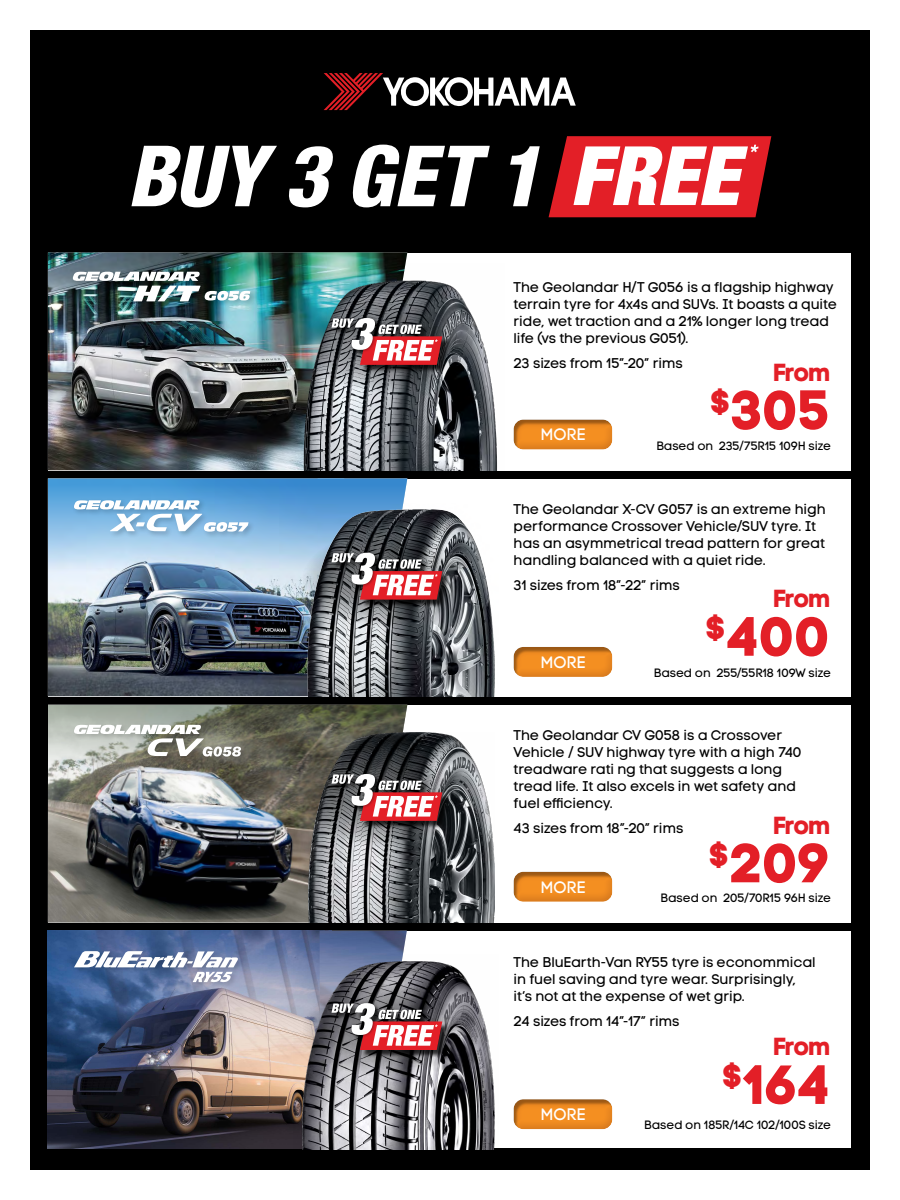
<style>
.page{position:relative;width:900px;height:1200px;background:#fff}
.page>*{position:absolute;margin:0;border:0;box-sizing:border-box;transform-origin:0 0}
.t1{font:54.95px "Code Pro Bold LC";letter-spacing:.01em;color:#e31f27}
.t2{font:24.5px "Code Pro Bold LC";letter-spacing:-.04em;color:#e31f27}
.t3{font:16.45px "Code Pro LC";color:#fff}
.t4{font:14px/17px "Code Pro LC";letter-spacing:-.01em;color:#000}
.t5{font:11.95px "Code Pro LC";letter-spacing:-.015em;color:#000}
</style>
<div class="page">
<hr style="left:0;top:1130px;width:1px;height:70px;background:#0079c3">
<div style="left:30px;top:30px;width:840px;height:1140px;background:#000"></div>
<div style="left:48px;top:253px;width:803px;height:217px;background:#fff"></div>
<div style="left:48px;top:479px;width:803px;height:217px;background:#fff"></div>
<div style="left:48px;top:705px;width:803px;height:218px;background:#fff"></div>
<div style="left:48px;top:931px;width:803px;height:217px;background:#fff"></div>
<svg style="left:324px;top:73px;width:252px;height:37px"></svg>
<svg style="left:131px;top:145px;width:409px;height:62px"></svg>
<svg style="left:549px;top:136px;width:222px;height:81px"></svg>
<img style="left:48px;top:252px;width:359px;height:218px">
<img style="left:48px;top:771px;width:260px;height:152px">
<svg style="left:48px;top:705px;width:359px;height:66px"></svg>
<img style="left:48px;top:572px;width:254px;height:124px">
<svg style="left:48px;top:478px;width:359px;height:94px"></svg>
<img style="left:47px;top:931px;width:273px;height:218px">
<img style="left:320px;top:931px;width:87px;height:24px">
<div style="left:72px;top:722px;width:176px;height:41px;background:#000;opacity:.2"></div>
<svg style="left:74px;top:725px;width:167px;height:32px"></svg>
<img style="left:308px;top:732px;width:187px;height:191px">
<div style="left:70px;top:269px;width:187px;height:39px;background:#000;opacity:.2"></div>
<img style="left:73px;top:272px;width:177px;height:29px">
<div style="left:72px;top:949px;width:173px;height:40px;background:#000;opacity:.2"></div>
<svg style="left:74px;top:951px;width:164px;height:31px"></svg>
<img style="left:293px;top:955px;width:202px;height:194px">
<img style="left:302px;top:263px;width:196px;height:207px">
<img style="left:302px;top:503px;width:193px;height:193px">
<div style="left:72px;top:498px;width:183px;height:40px;background:#000;opacity:.2"></div>
<svg style="left:74px;top:500px;width:175px;height:32px"></svg>
<svg style="left:302px;top:297px;width:163px;height:95px"></svg>
<div style="left:333px;top:319px;width:117px;height:54px;background:#000;opacity:.75"></div>
<div style="left:349px;top:315px;width:29px;height:38px;background:#000;opacity:.4"></div>
<div style="left:329px;top:316px;width:28px;height:15px;background:#000;opacity:.4"></div>
<svg style="left:332px;top:318px;width:110px;height:47px"></svg>
<svg style="left:302px;top:532px;width:163px;height:95px"></svg>
<div style="left:333px;top:554px;width:117px;height:54px;background:#000;opacity:.75"></div>
<div style="left:349px;top:550px;width:29px;height:38px;background:#000;opacity:.4"></div>
<div style="left:329px;top:551px;width:28px;height:15px;background:#000;opacity:.4"></div>
<svg style="left:332px;top:553px;width:110px;height:47px"></svg>
<svg style="left:302px;top:753px;width:163px;height:95px"></svg>
<div style="left:333px;top:775px;width:117px;height:54px;background:#000;opacity:.75"></div>
<div style="left:349px;top:771px;width:29px;height:38px;background:#000;opacity:.4"></div>
<div style="left:329px;top:772px;width:28px;height:15px;background:#000;opacity:.4"></div>
<svg style="left:332px;top:774px;width:110px;height:47px"></svg>
<svg style="left:302px;top:982px;width:163px;height:95px"></svg>
<div style="left:333px;top:1004px;width:117px;height:54px;background:#000;opacity:.75"></div>
<div style="left:349px;top:1000px;width:29px;height:38px;background:#000;opacity:.4"></div>
<div style="left:329px;top:1001px;width:28px;height:15px;background:#000;opacity:.4"></div>
<svg style="left:332px;top:1003px;width:110px;height:47px"></svg>
<div style="left:505px;top:413px;width:116px;height:37px;background:#000;opacity:.3"></div>
<div style="left:505px;top:640px;width:116px;height:37px;background:#000;opacity:.3"></div>
<div style="left:505px;top:865px;width:116px;height:37px;background:#000;opacity:.3"></div>
<div style="left:505px;top:1093px;width:116px;height:37px;background:#000;opacity:.3"></div>
<p class="t4" style="left:514px;top:278px;width:325px">The Geolandar H/T G056 is a flagship highway terrain tyre for 4x4s and SUVs. It boasts a quite ride, wet traction and a 21% longer long tread life (vs the previous G051).</p>
<p class="t4" style="left:514px;top:355px;width:171px">23 sizes from 15”-20” rims</p>
<h2 class="t2" style="left:773px;top:357px;width:59px">From</h2>
<h1 class="t1" style="left:711px;top:376px;width:121px"><sup>$</sup>305</h1>
<p class="t3" style="left:540px;top:425px;width:47px">MORE</p>
<p class="t5" style="left:656px;top:438px;width:176px">Based on 235/75R15 109H size</p>
<p class="t4" style="left:514px;top:500px;width:314px">The Geolandar X-CV G057 is an extreme high performance Crossover Vehicle/SUV tyre. It has an asymmetrical tread pattern for great handling balanced with a quiet ride.</p>
<p class="t4" style="left:514px;top:577px;width:168px">31 sizes from 18”-22” rims</p>
<h2 class="t2" style="left:773px;top:584px;width:59px">From</h2>
<h1 class="t1" style="left:707px;top:603px;width:126px"><sup>$</sup>400</h1>
<p class="t3" style="left:540px;top:653px;width:47px">MORE</p>
<p class="t5" style="left:654px;top:666px;width:179px">Based on 255/55R18 109W size</p>
<p class="t4" style="left:514px;top:727px;width:290px">The Geolandar CV G058 is a Crossover Vehicle / SUV highway tyre with a high 740 treadware rati ng that suggests a long tread life. It also excels in wet safety and fuel efficiency.</p>
<p class="t4" style="left:514px;top:820px;width:171px">43 sizes from 18”-20” rims</p>
<h2 class="t2" style="left:773px;top:810px;width:59px">From</h2>
<h1 class="t1" style="left:710px;top:829px;width:122px"><sup>$</sup>209</h1>
<p class="t3" style="left:540px;top:877px;width:47px">MORE</p>
<p class="t5" style="left:661px;top:891px;width:172px">Based on 205/70R15 96H size</p>
<p class="t4" style="left:514px;top:954px;width:304px">The BluEarth-Van RY55 tyre is econommical in fuel saving and tyre wear. Surprisingly, it’s not at the expense of wet grip.</p>
<p class="t4" style="left:514px;top:1013px;width:167px">24 sizes from 14”-17” rims</p>
<p class="t3" style="left:540px;top:1105px;width:47px">MORE</p>
<h2 class="t2" style="left:773px;top:1032px;width:59px">From</h2>
<h1 class="t1" style="left:723px;top:1051px;width:109px"><sup>$</sup>164</h1>
<p class="t5" style="left:644px;top:1118px;width:188px">Based on 185R/14C 102/100S size</p>
</div>
